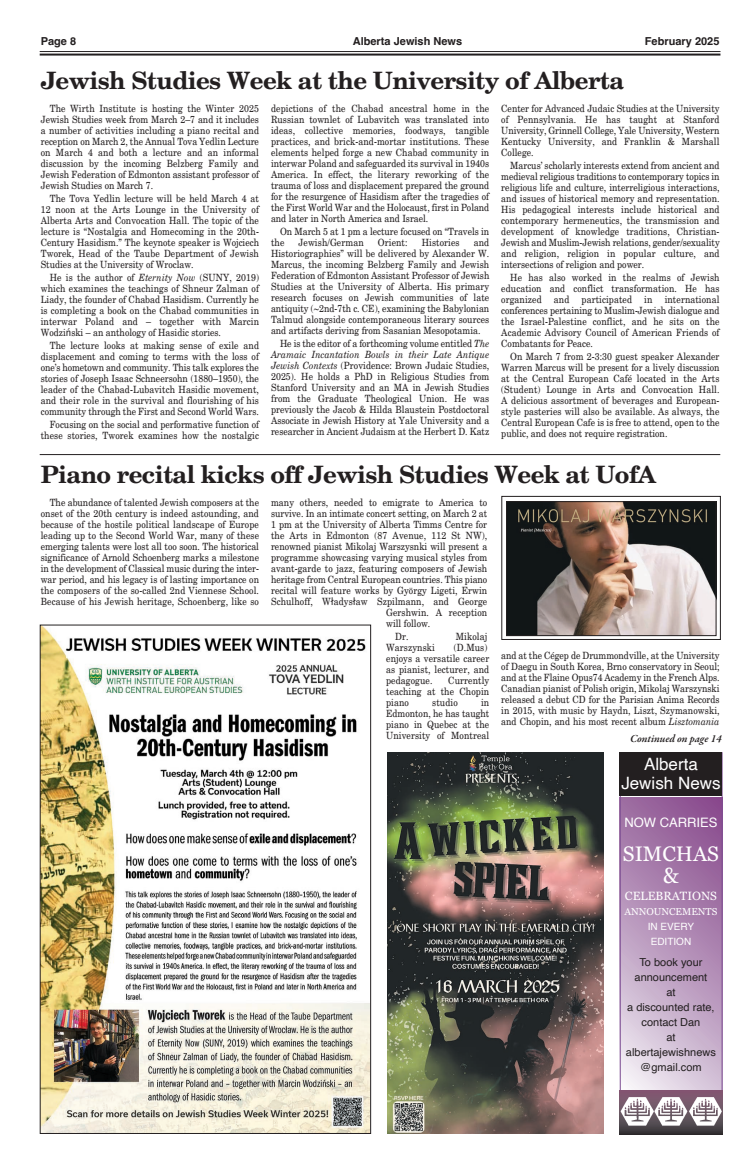
<style>
.page{position:relative;width:756px;height:1170px;background:#fff}
.page>*{position:absolute;margin:0;border:0;box-sizing:border-box;transform-origin:0 0}
.t1{font:700 24px "New Century Schlbk";letter-spacing:-.025em;color:#231f20}
.t2{font:22px "Georgia";color:#fff}
.t3{font:21px "Georgia";color:#fff}
.t4{font:17px/19px "Helvetica";color:#fff;text-align:center}
.t5{font:13px "Helvetica";color:#fff}
.t6{font:12px "Georgia";color:#fff}
.t7{font:11px/15px "Helvetica";color:#231f20;text-align:center}
.t8{font:700 11px "Helvetica";color:#231f20}
.t9{font:italic 600 11px "Garamond Premr Pro";letter-spacing:-.005em;color:#231f20}
.t10{font:10px/11px "New Century Schlbk";color:#231f20;text-align:justify;scale:.88 1}
.t11{font:10px/15px "Helvetica";color:#fff}
.t12{font:10px "Georgia";color:#fff}
.s1{font-style:italic}
.s2{font-family:"Lucida Grande"}
</style>
<div class="page">
<hr style="left:40px;top:51px;width:680px;height:1px;background:#231f20">
<hr style="left:40px;top:54px;width:680px;height:2px;background:#231f20">
<img style="left:42px;top:640px;width:327px;height:491px">
<img style="left:63px;top:640px;width:305px;height:361px">
<img style="left:387px;top:752px;width:216px;height:381px">
<svg style="left:39px;top:454px;width:682px;height:186px"></svg>
<img style="left:508px;top:503px;width:206px;height:130px">
<div style="left:506px;top:501px;width:210px;height:134px;border:1px solid #231f20"></div>
<svg style="left:621px;top:797px;width:99px;height:290px;background:#b896bc"></svg>
<div style="left:619px;top:752px;width:103px;height:360px;border:1px solid #7d4e93"></div>
<div style="left:619px;top:752px;width:103px;height:44px;background:#231f20"></div>
<div style="left:619px;top:1090px;width:103px;height:44px;background:#363336"></div>
<img style="left:619px;top:1087px;width:14px;height:44px">
<img style="left:633px;top:1087px;width:34px;height:44px">
<img style="left:667px;top:1087px;width:55px;height:44px">
<p class="t8" style="left:41px;top:35px;width:37px">Page 8</p>
<p class="t8" style="left:353px;top:35px;width:111px">Alberta Jewish News</p>
<p class="t8" style="left:644px;top:35px;width:76px">February 2025</p>
<h1 class="t1" style="left:41px;top:66px;width:585px">Jewish Studies Week at the University of Alberta</h1>
<p class="t10" style="left:41px;top:103px;width:249px;text-indent:9px">The Wirth Institute is hosting the Winter 2025<br>Jewish Studies week from March 2–7 and it includes a number of activities including a piano recital and reception on March 2, the Annual Tova Yedlin Lecture on March 4 and both a lecture and an informal discussion by the incoming Belzberg Family and Jewish Federation of Edmonton assistant professor of Jewish Studies on March 7.</p>
<p class="t10" style="left:41px;top:193px;width:249px;text-indent:9px">The Tova Yedlin lecture will be held March 4 at 12 noon at the Arts Lounge in the University of Alberta Arts and Convocation Hall. The topic of the lecture is “Nostalgia and Homecoming in the 20th-Century Hasidism.” The keynote speaker is Wojciech Tworek, Head of the Taube Department of Jewish Studies at the University of Wroclaw.</p>
<p class="t10" style="left:41px;top:272px;width:249px;text-indent:9px">He is the author of <span class="s1">Eternity Now</span> (SUNY, 2019) which examines the teachings of Shneur Zalman of Liady, the founder of Chabad Hasidism. Currently he is completing a book on the Chabad communities in interwar Poland and – together with Marcin Wodzi<span class="s2">ń</span>ski – an anthology of Hasidic stories.</p>
<p class="t10" style="left:41px;top:340px;width:249px;text-indent:9px">The lecture looks at making sense of exile and displacement and coming to terms with the loss of one’s hometown and community. This talk explores the stories of Joseph Isaac Schneersohn (1880–1950), the leader of the Chabad-Lubavitch Hasidic movement, and their role in the survival and flourishing of his community through the First and Second World Wars.</p>
<p class="t10" style="left:41px;top:419px;width:249px;text-align:right">Focusing on the social and performative function of these stories, Tworek examines how the nostalgic</p>
<p class="t10" style="left:271px;top:103px;width:249px">depictions of the Chabad ancestral home in the Russian townlet of Lubavitch was translated into ideas, collective memories, foodways, tangible practices, and brick-and-mortar institutions. These elements helped forge a new Chabad community in interwar Poland and safeguarded its survival in 1940s America. In effect, the literary reworking of the trauma of loss and displacement prepared the ground for the resurgence of Hasidism after the tragedies of the First World War and the Holocaust, first in Poland and later in North America and Israel.</p>
<p class="t10" style="left:271px;top:226px;width:249px;text-indent:9px">On March 5 at 1 pm a lecture focused on “Travels in the</p>
<p class="t10" style="left:271px;top:237px;width:249px;text-indent:203px">and Historiographies” will be delivered by Alexander W.<br>Marcus, the incoming Belzberg Family and Jewish Federation of Edmonton Assistant Professor of Jewish Studies at the University of Alberta. His primary research focuses on Jewish communities of late antiquity (~2nd-7th c. CE), examining the Babylonian Talmud alongside contemporaneous literary sources and artifacts deriving from Sasanian Mesopotamia.</p>
<p class="t10" style="left:271px;top:338px;width:249px;text-indent:9px">He is the editor of a forthcoming volume entitled <span class="s1">The Aramaic Incantation Bowls in their Late Antique Jewish Contexts</span> (Providence: Brown Judaic Studies, 2025). He holds a PhD in Religious Studies from Stanford University and an MA in Jewish Studies from the Graduate Theological Union. He was previously the Jacob &amp; Hilda Blaustein Postdoctoral Associate in Jewish History at Yale University and a researcher in Ancient Judaism at the Herbert D. Katz</p>
<p class="t10" style="left:298px;top:237px;width:75px">Jewish/German</p>
<p class="t10" style="left:378px;top:237px;width:35px">Orient:</p>
<p class="t10" style="left:421px;top:237px;width:45px">Histories</p>
<p class="t10" style="left:501px;top:103px;width:249px">Center for Advanced Judaic Studies at the University of Pennsylvania. He has taught at Stanford University, Grinnell College, Yale University, Western Kentucky University, and Franklin &amp; Marshall College.</p>
<p class="t10" style="left:501px;top:160px;width:250px;text-indent:9px">Marcus’ scholarly interests extend from ancient and medieval religious traditions to contemporary topics in religious life and culture, interreligious interactions, and issues of historical memory and representation.<br>His pedagogical interests include historical and contemporary hermeneutics, the transmission and development of knowledge traditions, Christian-Jewish and Muslim-Jewish relations, gender/sexuality and religion, religion in popular culture, and intersections of religion and power.</p>
<p class="t10" style="left:501px;top:272px;width:249px;text-indent:9px">He has also worked in the realms of Jewish education and conflict transformation. He has organized and participated in international conferences pertaining to Muslim-Jewish dialogue and the Israel-Palestine conflict, and he sits on the Academic Advisory Council of American Friends of Combatants for Peace.</p>
<p class="t10" style="left:501px;top:351px;width:249px;text-indent:9px">On March 7 from 2-3:30 guest speaker Alexander Warren Marcus will be present for a lively discussion at the Central European Café located in the Arts (Student) Lounge in Arts and Convocation Hall.<br>A delicious assortment of beverages and European&shy;style pasteries will also be available. As always, the Central European Cafe is is free to attend, open to the public, and does not require registration.</p>
<h1 class="t1" style="left:41px;top:459px;width:616px">Piano recital kicks off Jewish Studies Week at UofA</h1>
<p class="t10" style="left:41px;top:496px;width:249px;text-indent:9px">The abundance of talented Jewish composers at the onset of the 20th century is indeed astounding, and because of the hostile political landscape of Europe leading up to the Second World War, many of these emerging talents were lost all too soon. The historical significance of Arnold Schoenberg marks a milestone in the development of Classical music during the inter&shy;war period, and his legacy is of lasting importance on the composers of the so-called 2nd Viennese School.<br>Because of his Jewish heritage, Schoenberg, like so</p>
<p class="t10" style="left:271px;top:496px;width:247px">many others, needed to emigrate to America to</p>
<p class="t10" style="left:271px;top:507px;width:247px">survive. In an intimate concert setting, on March 2 at</p>
<p class="t10" style="left:271px;top:518px;width:247px">1 pm at the University of Alberta Timms Centre for</p>
<p class="t10" style="left:271px;top:529px;width:247px">the Arts in Edmonton (87 Avenue, 112 St NW),</p>
<p class="t10" style="left:271px;top:540px;width:247px">renowned pianist Mikolaj Warszysnki will present a</p>
<p class="t10" style="left:271px;top:551px;width:247px">programme showcasing varying musical styles from</p>
<p class="t10" style="left:271px;top:562px;width:247px">avant-garde to jazz, featuring composers of Jewish</p>
<p class="t10" style="left:271px;top:573px;width:247px">heritage from Central European countries. This piano</p>
<p class="t10" style="left:271px;top:584px;width:247px">recital will feature works by György Ligeti, Erwin</p>
<p class="t10" style="left:271px;top:595px;width:247px">Schulhoff, W<span class="s2">ł</span>adys<span class="s2">ł</span>aw Szpilmann, and George</p>
<p class="t10" style="left:386px;top:606px;width:116px">Gershwin. A reception</p>
<p class="t10" style="left:386px;top:617px;width:52px">will follow.</p>
<p class="t10" style="left:395px;top:630px;width:17px">Dr.</p>
<p class="t10" style="left:455px;top:630px;width:37px">Mikolaj</p>
<p class="t10" style="left:386px;top:641px;width:57px">Warszynski</p>
<p class="t10" style="left:386px;top:641px;width:119px;text-align:left;text-indent:68px">(D.Mus) enjoys a versatile career as pianist, lecturer, and pedagogue.</p>
<p class="t10" style="left:386px;top:674px;width:119px;text-indent:62px">Currently teaching at the Chopin piano</p>
<p class="t10" style="left:432px;top:696px;width:31px">studio</p>
<p class="t10" style="left:386px;top:696px;width:119px;text-indent:95px">in Edmonton, he has taught piano in Quebec at the University of Montreal</p>
<p class="t10" style="left:501px;top:649px;width:249px">and at the Cégep de Drummondville, at the University of Daegu in South Korea, Brno conservatory in Seoul; and at the Flaine Opus74 Academy in the French Alps.<br>Canadian pianist of Polish origin, Mikolaj Warszynski released a debut CD for the Parisian Anima Records in 2015, with music by Haydn, Liszt, Szymanowski, and Chopin, and his most recent album <span class="s1">Lisztomania</span></p>
<p class="t9" style="left:630px;top:734px;width:93px">Continued on page 14</p>
<h3 class="t4" style="left:621px;top:755px;width:101px">Alberta<br>Jewish News</h3>
<h3 class="t5" style="left:624px;top:812px;width:95px">NOW CARRIES</h3>
<h3 class="t3" style="left:623px;top:841px;width:97px">SIMCHAS</h3>
<h2 class="t2" style="left:663px;top:862px;width:17px">&amp;</h2>
<p class="t6" style="left:625px;top:889px;width:93px">CELEBRATIONS</p>
<p class="t12" style="left:624px;top:905px;width:94px">ANNOUNCEMENTS</p>
<p class="t11" style="left:647px;top:919px;width:48px">IN EVERY<br>EDITION</p>
<p class="t7" style="left:626px;top:954px;width:91px">To book your announcement<br>at<br>a discounted rate, contact Dan<br>at albertajewishnews @gmail.com</p>
</div>
